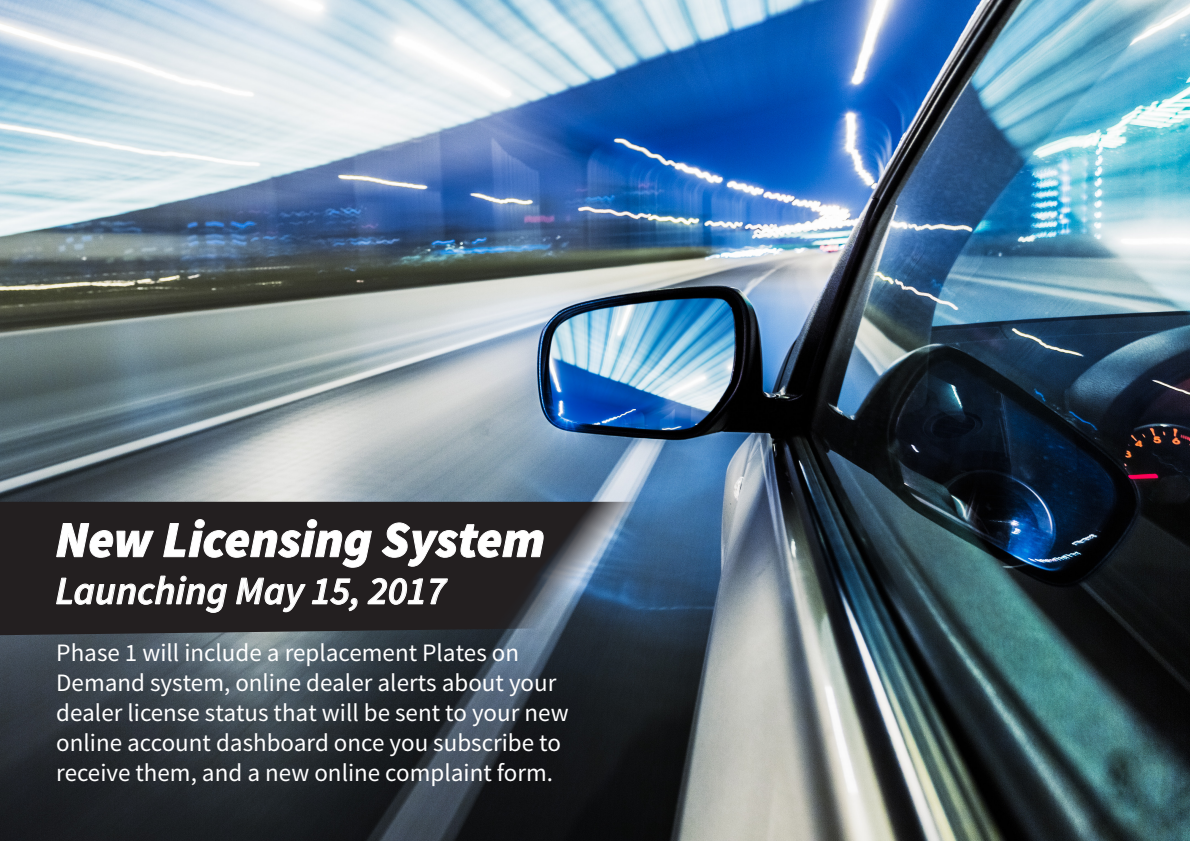
<style>
.page{position:relative;width:1190px;height:841px;background:#fff}
.page>*{position:absolute;margin:0;border:0;box-sizing:border-box;transform-origin:0 0}
.t1{font:italic 900 51px "Source Sans Pro";color:#fff}
.t2{font:italic 600 39.3px "Source Sans Pro";color:#fff}
.t3{font:25px/30px "Source Sans Pro";color:#fff}
</style>
<div class="page">
<img style="left:0;top:0;width:1190px;height:841px">
<img style="left:0;top:502px;width:1104px;height:133px">
<svg style="left:56px;top:523px;width:98px;height:35px;background:#444141"></svg>
<svg style="left:163px;top:519px;width:209px;height:49px;background:#393637"></svg>
<svg style="left:381px;top:522px;width:163px;height:45px;background:#3b3839"></svg>
<svg style="left:56px;top:576px;width:171px;height:37px;background:#413e3f"></svg>
<svg style="left:236px;top:578px;width:70px;height:34px;background:#484445"></svg>
<svg style="left:312px;top:578px;width:46px;height:33px;background:#454142"></svg>
<svg style="left:367px;top:578px;width:57px;height:27px;background:#4e4b4c"></svg>
<svg style="left:430px;top:578px;width:18px;height:26px"></svg>
<p class="t1" style="left:55px;top:507px;width:491px">New Licensing System</p>
<p class="t2" style="left:55px;top:566px;width:392px">Launching May 15, 2017</p>
<p class="t3" style="left:56px;top:638px;width:514px">Phase 1 will include a replacement Plates on Demand system, online dealer alerts about your dealer license status that will be sent to your new online account dashboard once you subscribe to receive them, and a new online complaint form.</p>
</div>
